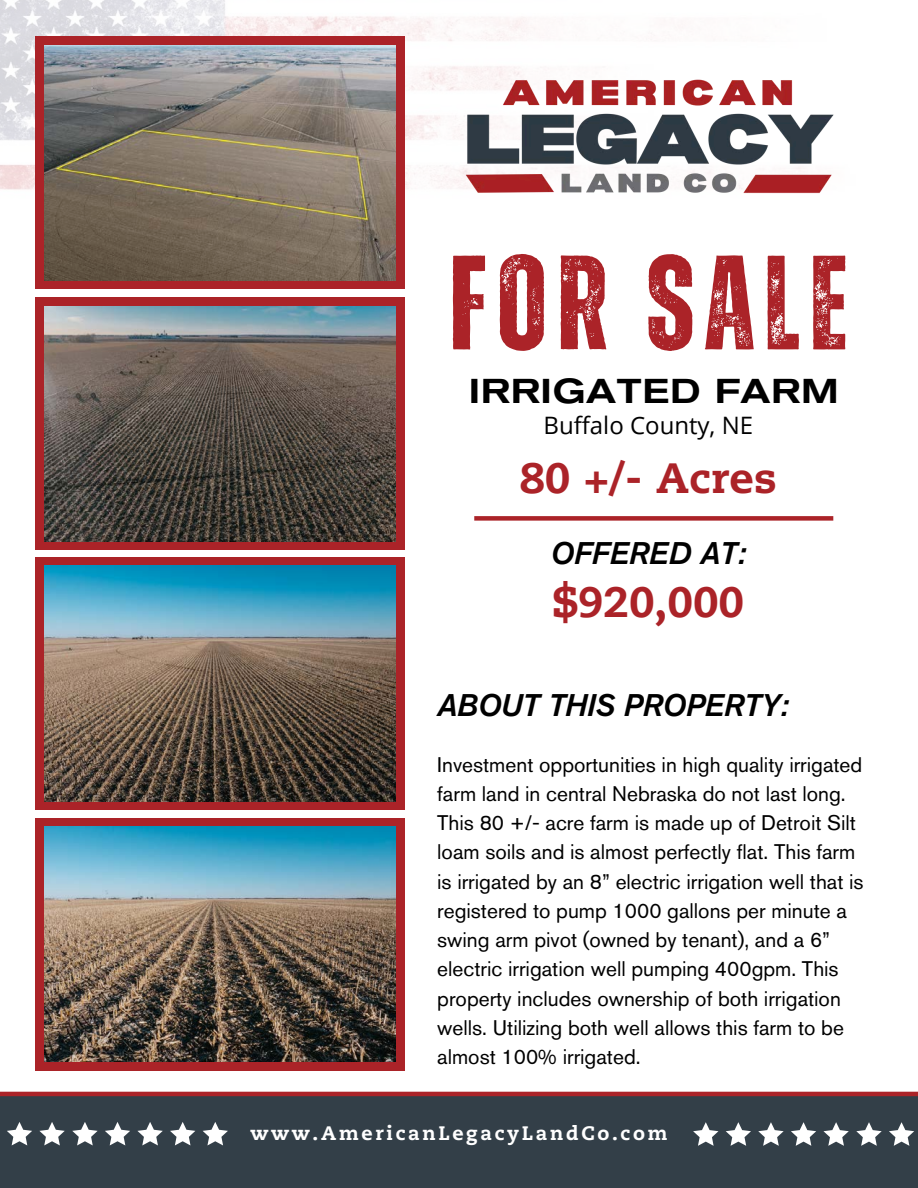
<style>
.page{position:relative;width:918px;height:1188px;background:#fff}
.page>*{position:absolute;margin:0;border:0;box-sizing:border-box;transform-origin:0 0}
.t1{font:700 133.95px "Zuume Rough";letter-spacing:.075em;color:#ab2328}
.t2{font:800 42.3px "Caecilia LT Pro 85";letter-spacing:.01em;color:#ab2328}
.t3{font:500 expanded 34.2px "Akzidenz Grotesk BE";letter-spacing:.02em;color:#000}
.t4{font:italic 500 31.05px "Akzidenz Grotesk Pro";color:#000}
.t5{font:24px "Open Sans";color:#000}
.t6{font:21px/29.2px "Akzidenz Grotesk Pro";color:#000}
.t7{font:800 19.5px "Caecilia LT Pro 85";letter-spacing:.14em;color:#fff}
</style>
<div class="page">
<img style="left:0;top:0;width:450px;height:190px">
<img style="left:450px;top:17px;width:384px;height:177px">
<div style="left:0;top:1093px;width:918px;height:95px;background:#333f48"></div>
<div style="left:35px;top:37px;width:370px;height:252px;background:#ab2328"></div>
<img style="left:44px;top:46px;width:351px;height:235px">
<div style="left:35px;top:297px;width:370px;height:253px;background:#ab2328"></div>
<img style="left:44px;top:306px;width:351px;height:235px">
<div style="left:35px;top:557px;width:370px;height:253px;background:#ab2328"></div>
<img style="left:44px;top:566px;width:351px;height:235px">
<div style="left:35px;top:818px;width:370px;height:252px;background:#ab2328"></div>
<img style="left:44px;top:827px;width:351px;height:235px">
<svg style="left:72px;top:1122px;width:26px;height:23px"></svg>
<svg style="left:105px;top:1122px;width:25px;height:23px"></svg>
<svg style="left:137px;top:1122px;width:26px;height:23px"></svg>
<svg style="left:170px;top:1122px;width:25px;height:23px"></svg>
<svg style="left:203px;top:1122px;width:25px;height:23px"></svg>
<svg style="left:7px;top:1122px;width:25px;height:23px"></svg>
<svg style="left:39px;top:1122px;width:25px;height:23px"></svg>
<svg style="left:856px;top:1122px;width:26px;height:24px"></svg>
<svg style="left:889px;top:1122px;width:25px;height:24px"></svg>
<svg style="left:693px;top:1122px;width:25px;height:24px"></svg>
<svg style="left:726px;top:1122px;width:25px;height:24px"></svg>
<svg style="left:758px;top:1122px;width:26px;height:24px"></svg>
<svg style="left:791px;top:1122px;width:25px;height:24px"></svg>
<svg style="left:823px;top:1122px;width:25px;height:24px"></svg>
<hr style="left:0;top:1092px;width:918px;height:4px;background:#ab2328">
<div style="left:474px;top:516px;width:359px;height:5px;background:#ab2328"></div>
<h1 class="t1" style="left:449px;top:242px;width:400px">FOR SALE</h1>
<p class="t3" style="left:469px;top:379px;width:371px">IRRIGATED FARM</p>
<p class="t5" style="left:544px;top:409px;width:211px">Buffalo County, NE</p>
<h2 class="t2" style="left:520px;top:461px;width:259px">80 +/- Acres</h2>
<h3 class="t4" style="left:551px;top:540px;width:197px">OFFERED AT:</h3>
<h4 class="t2" style="left:553px;top:584px;width:192px">$920,000</h4>
<p class="t4" style="left:437px;top:693px;width:353px">ABOUT THIS PROPERTY:</p>
<p class="t6" style="left:437px;top:752px;width:428px">Investment opportunities in high quality irrigated farm land in central Nebraska do not last long.<br>This 80 +/- acre farm is made up of Detroit Silt loam soils and is almost perfectly flat. This farm is irrigated by an 8” electric irrigation well that is registered to pump 1000 gallons per minute a swing arm pivot (owned by tenant), and a 6” electric irrigation well pumping 400gpm. This property includes ownership of both irrigation wells. Utilizing both well allows this farm to be almost 100% irrigated.</p>
<p class="t7" style="left:250px;top:1125px;width:419px">www.AmericanLegacyLandCo.com</p>
</div>
